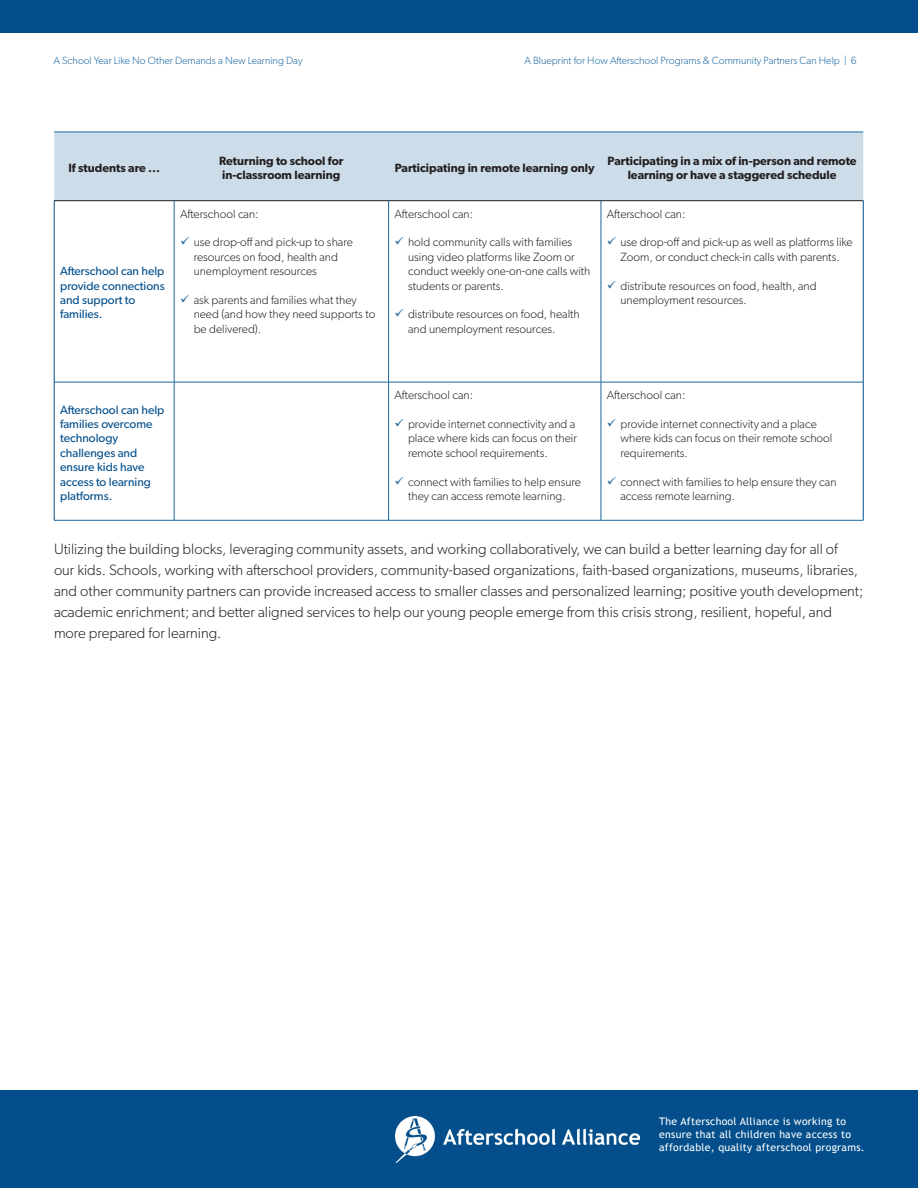
<style>
.page{position:relative;width:918px;height:1188px;background:#fff}
.page>*{position:absolute;margin:0;border:0;box-sizing:border-box;transform-origin:0 0}
.t1{font:300 15px/21px "Gibson";color:#231f20}
.t2{font:300 12px/14.4px "Gibson";color:#231f20}
.t3{font:600 12px/14.4px "Gibson";color:#231f20}
.t4{font:12px/14.4px "Gibson";color:#044f8b}
.t5{font:300 10.5px "Gibson";color:#1c679f}
.t6{font:10.5px/12.6px "Trebuchet MS";letter-spacing:.025em;color:#fff}
</style>
<div class="page">
<div style="left:54px;top:133px;width:809px;height:67px;background:#ccdde9"></div>
<hr style="left:174px;top:201px;width:1px;height:181px;background:#1c679f">
<hr style="left:388px;top:201px;width:1px;height:181px;background:#1c679f">
<hr style="left:601px;top:201px;width:1px;height:181px;background:#1c679f">
<hr style="left:54px;top:382px;width:120px;height:1px;background:#1c679f">
<hr style="left:174px;top:382px;width:215px;height:1px;background:#1c679f">
<hr style="left:174px;top:382px;width:1px;height:138px;background:#1c679f">
<hr style="left:389px;top:382px;width:212px;height:1px;background:#1c679f">
<hr style="left:388px;top:382px;width:1px;height:138px;background:#1c679f">
<hr style="left:601px;top:382px;width:262px;height:1px;background:#1c679f">
<hr style="left:601px;top:382px;width:1px;height:138px;background:#1c679f">
<hr style="left:54px;top:200px;width:120px;height:1px;background:#231f20">
<hr style="left:174px;top:200px;width:215px;height:1px;background:#231f20">
<hr style="left:389px;top:200px;width:212px;height:1px;background:#231f20">
<hr style="left:601px;top:200px;width:262px;height:1px;background:#231f20">
<hr style="left:54px;top:201px;width:1px;height:181px;background:#044f8b">
<hr style="left:863px;top:201px;width:1px;height:181px;background:#044f8b">
<hr style="left:54px;top:382px;width:1px;height:138px;background:#044f8b">
<hr style="left:863px;top:382px;width:1px;height:138px;background:#044f8b">
<hr style="left:54px;top:520px;width:120px;height:1px;background:#1c679f">
<hr style="left:174px;top:520px;width:215px;height:1px;background:#1c679f">
<hr style="left:389px;top:520px;width:212px;height:1px;background:#1c679f">
<hr style="left:601px;top:520px;width:262px;height:1px;background:#1c679f">
<hr style="left:54px;top:132px;width:120px;height:1px;background:#1c679f">
<hr style="left:174px;top:132px;width:215px;height:1px;background:#1c679f">
<hr style="left:389px;top:132px;width:212px;height:1px;background:#1c679f">
<hr style="left:601px;top:132px;width:262px;height:1px;background:#1c679f">
<div style="left:0;top:1091px;width:918px;height:97px;background:#044f8b"></div>
<div style="left:0;top:0;width:918px;height:33px;background:#044f8b"></div>
<img style="left:396px;top:1116px;width:243px;height:47px">
<p class="t5" style="left:53px;top:54px;width:251px">A School Year Like No Other Demands a New Learning Day</p>
<p class="t5" style="left:524px;top:54px;width:334px">A Blueprint for How Afterschool Programs &amp; Community Partners Can Help | 6</p>
<p class="t3" style="left:68px;top:160px;width:93px">If students are ...</p>
<p class="t3" style="left:219px;top:153px;width:126px">Returning to school for in-classroom learning</p>
<p class="t3" style="left:395px;top:160px;width:201px">Participating in remote learning only</p>
<p class="t3" style="left:608px;top:153px;width:250px;text-align:center">Participating in a mix of in-person and remote learning or have a staggered schedule</p>
<p class="t4" style="left:60px;top:264px;width:106px">Afterschool can help provide connections and support to families.</p>
<p class="t2" style="left:180px;top:206px;width:80px">Afterschool can:</p>
<p class="t2" style="left:194px;top:235px;width:161px">use drop-off and pick-up to share resources on food, health and unemployment resources</p>
<p class="t2" style="left:194px;top:293px;width:183px">ask parents and families what they need (and how they need supports to be delivered).</p>
<p class="t2" style="left:395px;top:206px;width:80px">Afterschool can:</p>
<p class="t2" style="left:408px;top:235px;width:184px">hold community calls with families using video platforms like Zoom or conduct weekly one-on-one calls with students or parents.</p>
<p class="t2" style="left:408px;top:307px;width:173px">distribute resources on food, health and unemployment resources.</p>
<p class="t2" style="left:607px;top:206px;width:80px">Afterschool can:</p>
<p class="t2" style="left:620px;top:235px;width:234px">use drop-off and pick-up as well as platforms like<br>Zoom, or conduct check-in calls with parents.</p>
<p class="t2" style="left:620px;top:278px;width:198px">distribute resources on food, health, and unemployment resources.</p>
<p class="t4" style="left:60px;top:402px;width:106px">Afterschool can help families overcome technology challenges and ensure kids have access to learning platforms.</p>
<p class="t2" style="left:395px;top:388px;width:80px">Afterschool can:</p>
<p class="t2" style="left:408px;top:416px;width:171px">provide internet connectivity and a place where kids can focus on their remote school requirements.</p>
<p class="t2" style="left:408px;top:474px;width:174px">connect with families to help ensure they can access remote learning.</p>
<p class="t2" style="left:607px;top:388px;width:80px">Afterschool can:</p>
<p class="t2" style="left:620px;top:416px;width:214px">provide internet connectivity and a place where kids can focus on their remote school requirements.</p>
<p class="t2" style="left:620px;top:474px;width:218px">connect with families to help ensure they can access remote learning.</p>
<p class="t1" style="left:54px;top:538px;width:811px">Utilizing the building blocks, leveraging community assets, and working collaboratively, we can build a better learning day for all of<br>our kids. Schools, working with afterschool providers, community-based organizations, faith-based organizations, museums, libraries, and other community partners can provide increased access to smaller classes and personalized learning; positive youth development; academic enrichment; and better aligned services to help our young people emerge from this crisis strong, resilient, hopeful, and more prepared for learning.</p>
<p class="t6" style="left:659px;top:1115px;width:207px">The Afterschool Alliance is working to ensure that all children have access to affordable, quality afterschool programs.</p>
</div>
